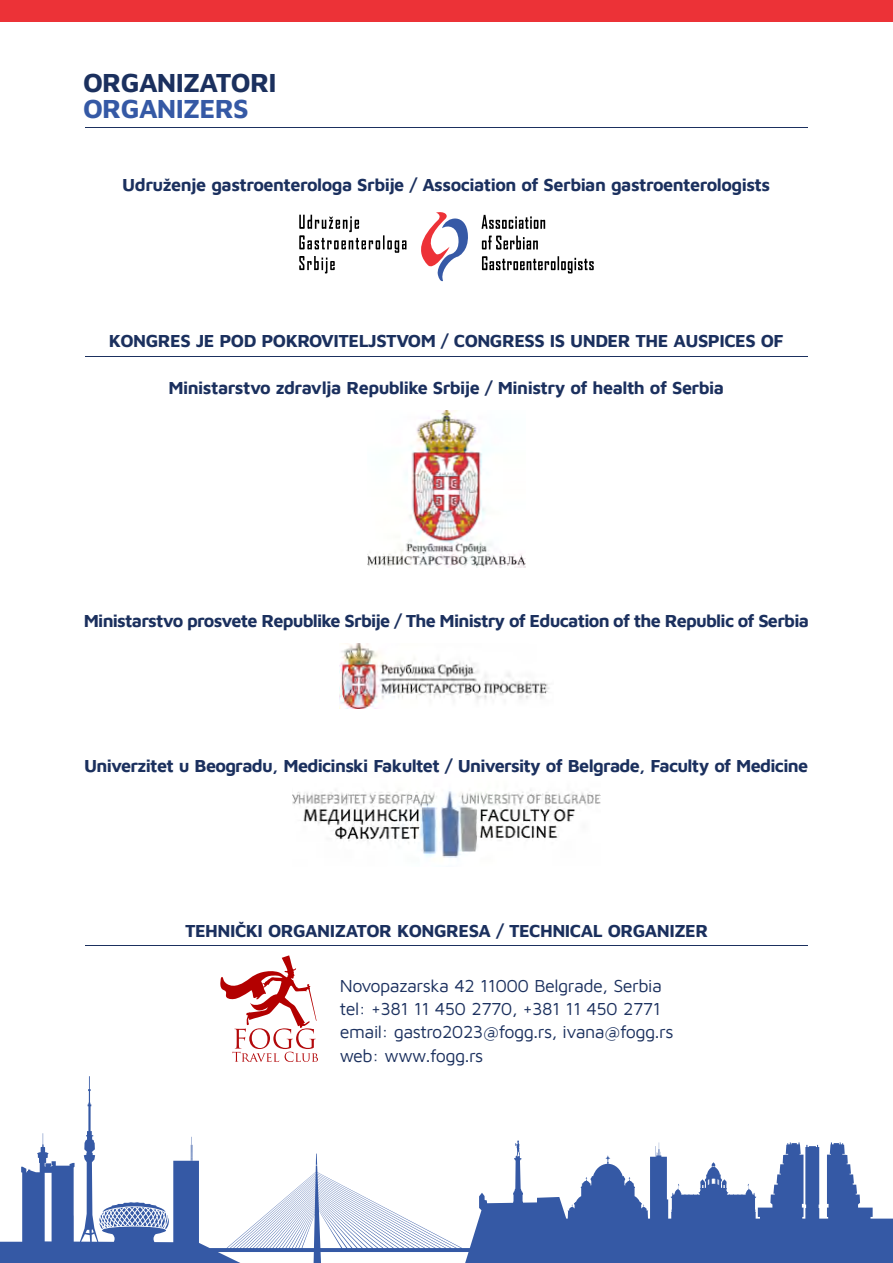
<style>
.page{position:relative;width:893px;height:1263px;background:#fff}
.page>*{position:absolute;margin:0;border:0;box-sizing:border-box;transform-origin:0 0}
.t1{font:700 27px "Maven Pro";letter-spacing:-.03em;color:#1b305e}
.t2{font:700 27px "Maven Pro";letter-spacing:-.03em;color:#3559a5}
.t3{font:700 18px "Maven Pro";letter-spacing:-.03em;color:#1b305e}
.t4{font:18px/23.4px "Maven Pro";letter-spacing:-.03em;color:#1b305e}
</style>
<div class="page">
<img style="left:292px;top:790px;width:309px;height:68px">
<hr style="left:85px;top:127px;width:723px;height:1px;background:#1b305e">
<svg style="left:421px;top:212px;width:47px;height:70px"></svg>
<svg style="left:299px;top:215px;width:107px;height:58px"></svg>
<svg style="left:482px;top:215px;width:112px;height:58px"></svg>
<svg style="left:220px;top:955px;width:98px;height:107px"></svg>
<img style="left:368px;top:410px;width:157px;height:158px">
<hr style="left:85px;top:356px;width:723px;height:1px;background:#1b305e">
<hr style="left:85px;top:945px;width:723px;height:1px;background:#1b305e">
<div style="left:0;top:0;width:893px;height:21px;background:#ec3237"></div>
<svg style="left:0;top:1076px;width:893px;height:187px"></svg>
<img style="left:339px;top:644px;width:211px;height:64px">
<h1 class="t1" style="left:83px;top:65px;width:195px">ORGANIZATORI</h1>
<h1 class="t2" style="left:83px;top:92px;width:167px">ORGANIZERS</h1>
<p class="t3" style="left:122px;top:174px;width:649px">Udruženje gastroenterologa Srbije / Association of Serbian gastroenterologists</p>
<p class="t3" style="left:109px;top:330px;width:676px">KONGRES JE POD POKROVITELJSTVOM / CONGRESS IS UNDER THE AUSPICES OF</p>
<p class="t3" style="left:168px;top:377px;width:557px">Ministarstvo zdravlja Republike Srbije / Ministry of health of Serbia</p>
<p class="t3" style="left:84px;top:610px;width:727px">Ministarstvo prosvete Republike Srbije / The Ministry of Education of the Republic of Serbia</p>
<p class="t3" style="left:84px;top:754px;width:725px">Univerzitet u Beogradu, Medicinski Fakultet / University of Belgrade, Faculty of Medicine</p>
<p class="t3" style="left:185px;top:920px;width:525px">TEHNIČKI ORGANIZATOR KONGRESA / TECHNICAL ORGANIZER</p>
<p class="t4" style="left:340px;top:973px;width:335px">Novopazarska 42 11000 Belgrade, Serbia tel: +381 11 450 2770, +381 11 450 2771 email: gastro2023@fogg.rs, ivana@fogg.rs web: www.fogg.rs</p>
</div>
